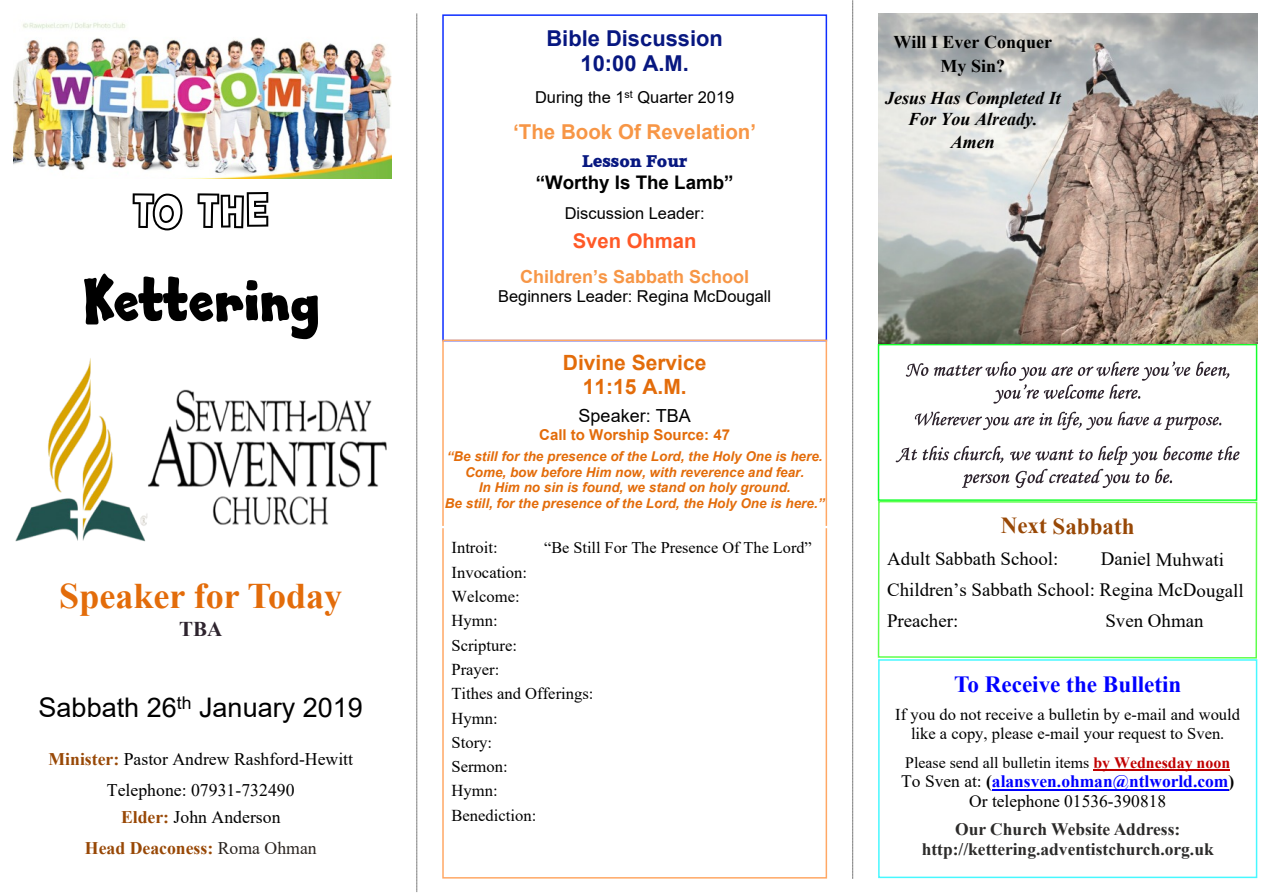
<style>
.page{position:relative;width:1263px;height:893px;background:#fff}
.page>*{position:absolute;margin:0;border:0;box-sizing:border-box;transform-origin:0 0}
.t1{font:63px "Apple Boy BTN";color:#000}
.t2{font:700 36px "Times New Roman";color:#e36c0a}
.t3{font:27px "Arial";color:#000}
.t4{font:700 23.1px "Times New Roman";color:#00f}
.t5{font:700 22.95px "Times New Roman";color:#984806}
.t6{font:700 21.9px/25px "Arial";color:#071780;text-align:center}
.t7{font:700 21px/24.2px "Arial";color:#e36c0a;text-align:center}
.t8{font:700 21px "Times New Roman";color:#2e242e}
.t9{font:700 20.55px "Arial";color:#f79646}
.t10{font:700 20.25px "Arial";color:#ff5927}
.t11{font:18.9px/30.6px "Times New Roman";color:#000}
.t12{font:700 18.75px "Arial";color:#000}
.t13{font:italic 700 18px/20.7px "Times New Roman";color:#000;text-align:center}
.t14{font:700 18px "Arial";color:#f79646}
.t15{font:700 18px/23.2px "Times New Roman";color:#000;text-align:center}
.t16{font:18px "Arial";color:#000}
.t17{font:17.7px/30.6px "Times New Roman";color:#000;text-align:center}
.t18{font:700 17.7px/30.6px "Times New Roman";color:#984806;text-align:center}
.t19{font:700 17.4px/20.1px "Times New Roman";color:#2c2b2a;text-align:center}
.t20{font:17.4px/20.1px "Times New Roman";color:#000;text-align:center}
.t21{font:16.65px/24.3px "Times New Roman";color:#000}
.t22{font:16.5px/19px "Times New Roman";color:#000;text-align:center}
.t23{font:16.35px "Arial";color:#000}
.t24{font:16.35px "Accord Heavy SF Bold";color:#071780}
.t25{font:16.2px "Times New Roman";color:#000}
.t26{font:15.9px "Times New Roman";color:#000}
.t27{font:700 15px "Arial";color:#e36c0a}
.t28{font:italic 700 13.5px/15.5px "Arial";color:#e36c0a;text-align:center}
.s1{font-weight:700;color:#984806}
.s2{font-weight:400;color:#000}
.s3{font-weight:400;color:#2a2420}
.s4{font-weight:700;color:#c00000}
.s5{font-weight:700}
.s6{font-weight:700;color:#00f}
</style>
<div class="page">
<div style="left:442px;top:527px;width:385px;height:352px;border:2px solid #ffa865"></div>
<svg style="left:852px;top:0;width:1px;height:879px"></svg>
<div style="left:442px;top:14px;width:385px;height:327px;border:2px solid #0d2dff"></div>
<svg style="left:416px;top:13px;width:1px;height:879px"></svg>
<div style="left:442px;top:340px;width:385px;height:187px;border:2px solid #ffa865"></div>
<div style="left:878px;top:659px;width:379px;height:219px;border:2px solid #47f8ff"></div>
<hr style="left:1093px;top:769px;width:137px;height:2px;background:#c00000">
<hr style="left:992px;top:789px;width:236px;height:2px;background:#00f">
<svg style="left:877px;top:500px;width:381px;height:159px"></svg>
<div style="left:878px;top:344px;width:379px;height:157px;border:2px solid #13ff2c"></div>
<svg style="left:906px;top:363px;width:22px;height:14px"></svg>
<svg style="left:1196px;top:362px;width:33px;height:17px"></svg>
<svg style="left:934px;top:361px;width:256px;height:43px"></svg>
<svg style="left:915px;top:412px;width:306px;height:18px"></svg>
<svg style="left:896px;top:447px;width:21px;height:15px"></svg>
<svg style="left:1218px;top:446px;width:21px;height:14px"></svg>
<svg style="left:923px;top:446px;width:289px;height:42px"></svg>
<img style="left:14px;top:22px;width:377px;height:157px">
<img style="left:15px;top:358px;width:372px;height:184px">
<svg style="left:133px;top:193px;width:49px;height:37px"></svg>
<svg style="left:198px;top:192px;width:70px;height:36px"></svg>
<img style="left:878px;top:14px;width:379px;height:330px">
<h1 class="t1" style="left:82px;top:259px;width:240px">Kettering</h1>
<h2 class="t2" style="left:59px;top:584px;width:284px">Speaker for Today</h2>
<h3 class="t8" style="left:179px;top:622px;width:45px">TBA</h3>
<h3 class="t3" style="left:39px;top:697px;width:326px">Sabbath 26<sup>th</sup> January 2019</h3>
<h3 class="t17" style="left:49px;top:746px;width:306px"><span class="s1">Minister:</span> Pastor Andrew Rashford-Hewitt<br>Telephone: 07931-732490</h3>
<h3 class="t18" style="left:85px;top:804px;width:233px">Elder: <span class="s2">John Anderson<br></span>Head Deaconess: <span class="s3">Roma Ohman</span></h3>
<h3 class="t6" style="left:546px;top:27px;width:178px">Bible Discussion<br>10:00 A.M.</h3>
<p class="t23" style="left:535px;top:91px;width:201px">During the 1<sup>st</sup> Quarter 2019</p>
<h3 class="t9" style="left:513px;top:124px;width:244px">‘The Book Of Revelation’</h3>
<p class="t24" style="left:582px;top:153px;width:106px">Lesson Four</p>
<h3 class="t12" style="left:536px;top:175px;width:199px">“Worthy Is The Lamb”</h3>
<p class="t23" style="left:565px;top:207px;width:141px">Discussion Leader:</p>
<h3 class="t10" style="left:573px;top:233px;width:125px">Sven Ohman</h3>
<h3 class="t14" style="left:520px;top:270px;width:231px">Children’s Sabbath School</h3>
<p class="t23" style="left:498px;top:290px;width:275px">Beginners Leader: Regina McDougall</p>
<h3 class="t7" style="left:563px;top:352px;width:145px">Divine Service<br>11:15 A.M.</h3>
<h3 class="t16" style="left:579px;top:409px;width:114px">Speaker: TBA</h3>
<p class="t27" style="left:539px;top:429px;width:192px">Call to Worship Source: 47</p>
<p class="t28" style="left:445px;top:450px;width:381px">“Be still for the presence of the Lord, the Holy One is here.<br>Come, bow before Him now, with reverence and fear.<br>In Him no sin is found, we stand on holy ground.<br>Be still, for the presence of the Lord, the Holy One is here.”</p>
<p class="t21" style="left:451px;top:537px;width:48px">Introit:</p>
<p class="t25" style="left:544px;top:542px;width:269px">“Be Still For The Presence Of The Lord”</p>
<p class="t21" style="left:451px;top:561px;width:143px">Invocation:<br>Welcome:<br>Hymn:<br>Scripture:<br>Prayer:<br>Tithes and Offerings:<br>Hymn:<br>Story:<br>Sermon:<br>Hymn:<br>Benediction:</p>
<h3 class="t15" style="left:893px;top:33px;width:160px">Will I Ever Conquer<br>My Sin?</h3>
<h3 class="t13" style="left:885px;top:90px;width:177px">Jesus Has Completed It<br>For You Already.</h3>
<h3 class="t13" style="left:951px;top:134px;width:45px">Amen</h3>
<h3 class="t5" style="left:1001px;top:518px;width:135px">Next Sabbath</h3>
<h3 class="t11" style="left:887px;top:545px;width:173px">Adult Sabbath School:</h3>
<h3 class="t11" style="left:887px;top:546px;width:358px;text-indent:214px">Daniel Muhwati<br>Children’s Sabbath School: Regina McDougall<br>Preacher:</h3>
<h3 class="t11" style="left:1105px;top:607px;width:100px">Sven Ohman</h3>
<h3 class="t4" style="left:954px;top:676px;width:229px">To Receive the Bulletin</h3>
<p class="t22" style="left:895px;top:706px;width:346px">If you do not receive a bulletin by e-mail and would like a copy, please e-mail your request to Sven.</p>
<p class="t26" style="left:905px;top:757px;width:326px">Please send all bulletin items <span class="s4">by Wednesday noon</span></p>
<p class="t20" style="left:901px;top:773px;width:334px">To Sven at: <span class="s5">(</span><span class="s6">alansven.ohman@ntlworld.com</span><span class="s5">)<br></span>Or telephone 01536-390818</p>
<p class="t19" style="left:922px;top:820px;width:294px">Our Church Website Address: http://kettering.adventistchurch.org.uk</p>
</div>
